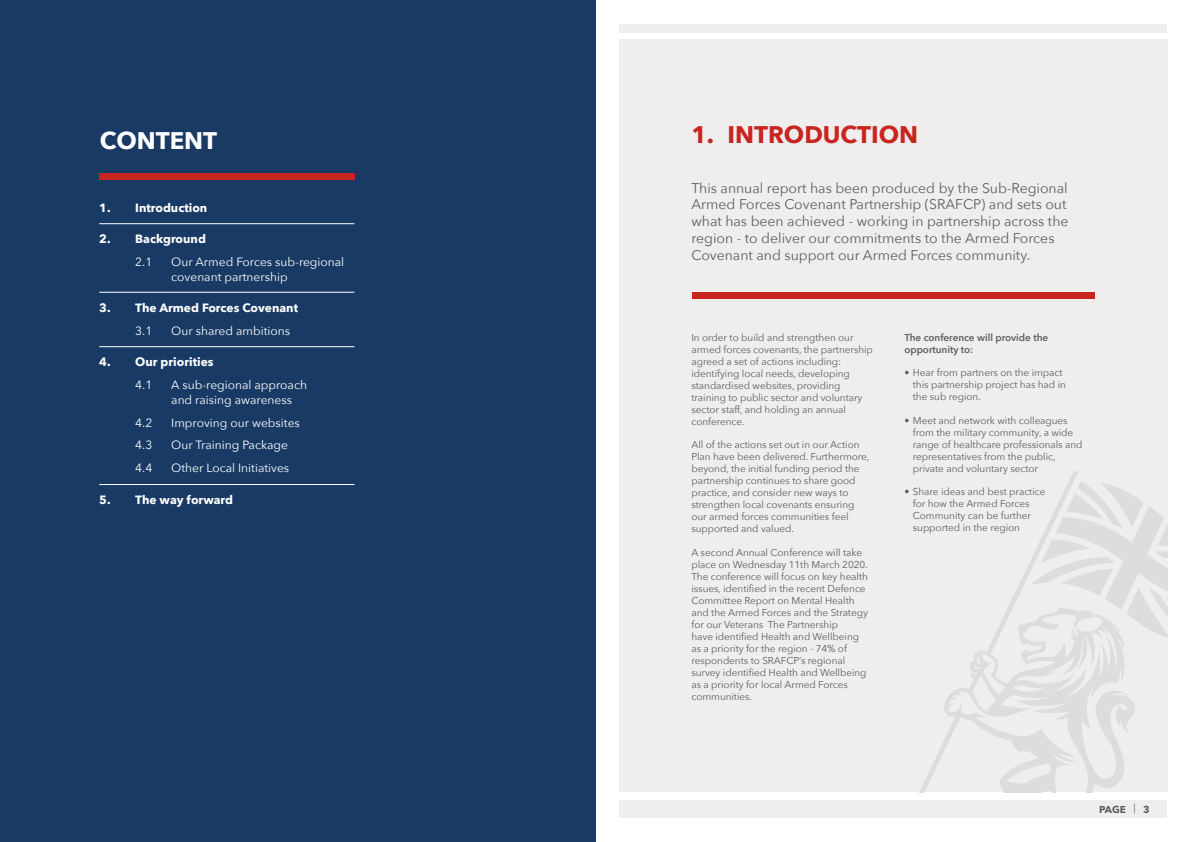
<style>
.page{position:relative;width:1191px;height:842px;background:#fff}
.page>*{position:absolute;margin:0;border:0;box-sizing:border-box;transform-origin:0 0}
.t1{font:700 24px "Avenir Next";color:#c92520}
.t2{font:700 24px "Avenir Next";color:#fff}
.t3{font:14px/16.8px "Avenir Next";color:#5e5d5e}
.t4{font:12px/14.4px "Avenir Next";color:#fff}
.t5{font:700 12px "Avenir Next";color:#fff}
.t6{font:10px/12px "Avenir Next";letter-spacing:-.005em;color:#5e5d5e}
.t7{font:600 10px/12px "Avenir Next";letter-spacing:-.005em;color:#5e5d5e}
.t8{font:700 10px "Avenir Next";color:#5e5d5e}
.s1{font-weight:400}
</style>
<div class="page">
<div style="left:619px;top:800px;width:548px;height:18px;background:#f0eeed"></div>
<div style="left:619px;top:24px;width:548px;height:9px;background:#f0eeed"></div>
<div style="left:619px;top:39px;width:548px;height:753px;background:#f0eeed"></div>
<svg style="left:920px;top:471px;width:247px;height:321px"></svg>
<div style="left:0;top:0;width:595px;height:842px;background:#183a65"></div>
<div style="left:692px;top:292px;width:402px;height:6px;background:#c92520"></div>
<div style="left:99px;top:173px;width:255px;height:7px;background:#c92520"></div>
<hr style="left:99px;top:223px;width:255px;height:1px;background:#fff">
<hr style="left:99px;top:292px;width:255px;height:1px;background:#fff">
<hr style="left:99px;top:346px;width:255px;height:1px;background:#fff">
<hr style="left:99px;top:484px;width:255px;height:1px;background:#fff">
<h1 class="t2" style="left:100px;top:120px;width:119px">CONTENT</h1>
<p class="t5" style="left:99px;top:197px;width:110px">1. Introduction</p>
<p class="t5" style="left:99px;top:229px;width:108px">2. Background</p>
<p class="t4" style="left:135px;top:254px;width:19px">2.1</p>
<p class="t4" style="left:171px;top:254px;width:174px">Our Armed Forces sub-regional covenant partnership</p>
<p class="t5" style="left:99px;top:297px;width:200px">3. The Armed Forces Covenant</p>
<p class="t4" style="left:135px;top:323px;width:19px">3.1</p>
<p class="t4" style="left:171px;top:323px;width:120px">Our shared ambitions</p>
<p class="t5" style="left:99px;top:352px;width:116px">4. Our priorities</p>
<p class="t4" style="left:135px;top:377px;width:19px">4.1</p>
<p class="t4" style="left:171px;top:377px;width:137px">A sub-regional approach and raising awareness</p>
<p class="t4" style="left:135px;top:415px;width:19px">4.2</p>
<p class="t4" style="left:171px;top:415px;width:130px">Improving our websites</p>
<p class="t4" style="left:135px;top:438px;width:19px">4.3</p>
<p class="t4" style="left:171px;top:438px;width:118px">Our Training Package</p>
<p class="t4" style="left:135px;top:460px;width:19px">4.4</p>
<p class="t4" style="left:171px;top:460px;width:119px">Other Local Initiatives</p>
<p class="t5" style="left:99px;top:489px;width:135px">5. The way forward</p>
<h1 class="t1" style="left:691px;top:114px;width:228px">1. INTRODUCTION</h1>
<p class="t3" style="left:691px;top:179px;width:378px">This annual report has been produced by the Sub-Regional Armed Forces Covenant Partnership (SRAFCP) and sets out what has been achieved - working in partnership across the region - to deliver our commitments to the Armed Forces Covenant and support our Armed Forces community.</p>
<p class="t6" style="left:691px;top:331px;width:183px">In order to build and strengthen our armed forces covenants, the partnership agreed a set of actions including: identifying local needs, developing standardised websites, providing training to public sector and voluntary sector staff, and holding an annual conference.</p>
<p class="t6" style="left:691px;top:438px;width:180px">All of the actions set out in our Action Plan have been delivered. Furthermore, beyond, the initial funding period the partnership continues to share good practice, and consider new ways to strengthen local covenants ensuring our armed forces communities feel supported and valued.</p>
<p class="t6" style="left:691px;top:546px;width:178px">A second Annual Conference will take place on Wednesday 11th March 2020.<br>The conference will focus on key health issues, identified in the recent Defence Committee Report on Mental Health and the Armed Forces and the Strategy for our Veterans The Partnership<br>have identified Health and Wellbeing as a priority for the region - 74% of respondents to SRAFCP’s regional survey identified Health and Wellbeing as a priority for local Armed Forces communities.</p>
<p class="t7" style="left:904px;top:331px;width:145px">The conference will provide the opportunity to:</p>
<p class="t6" style="left:913px;top:366px;width:155px;text-indent:-8px">• Hear from partners on the impact this partnership project has had in the sub region.</p>
<p class="t6" style="left:913px;top:414px;width:171px;text-indent:-8px">• Meet and network with colleagues from the military community, a wide range of healthcare professionals and representatives from the public, private and voluntary sector</p>
<p class="t6" style="left:913px;top:485px;width:134px;text-indent:-8px">• Share ideas and best practice for how the Armed Forces<br>Community can be further supported in the region</p>
<p class="t8" style="left:1099px;top:800px;width:52px">PAGE <span class="s1">|</span> 3</p>
</div>
